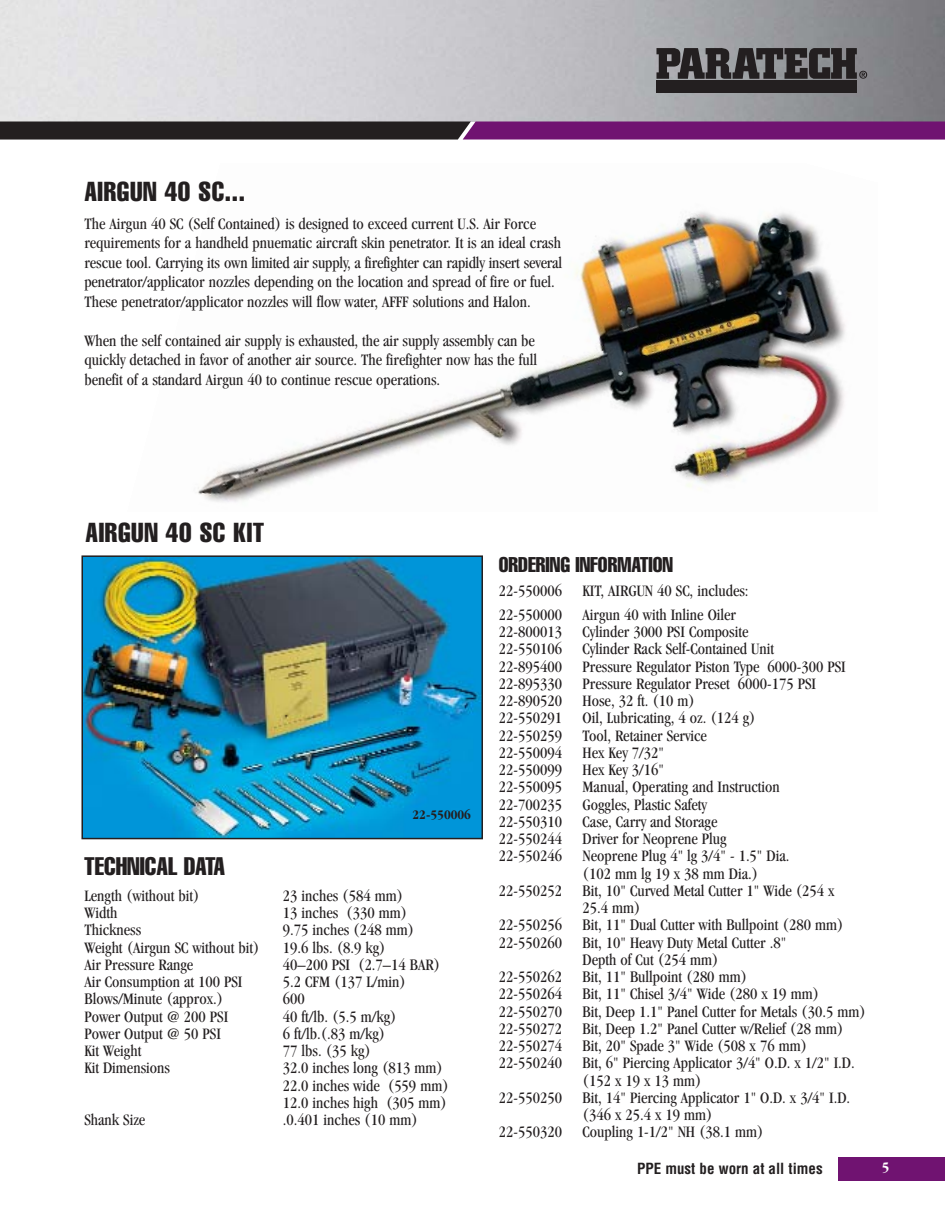
<style>
.page{position:relative;width:945px;height:1215px;background:#fff}
.page>*{position:absolute;margin:0;border:0;box-sizing:border-box;transform-origin:0 0}
.t1{font:extra-condensed 27px "Helvetica";letter-spacing:.025em;color:#231f20}
.t2{font:extra-condensed 25.05px "Helvetica";color:#231f20}
.t3{font:extra-condensed 21px "Helvetica";color:#231f20}
.t4{font:condensed 16.5px/19.5px "Garamond";color:#231f20}
.t5{font:700 condensed 15px "Helvetica";color:#231f20}
.t6{font:700 condensed 15px "Garamond";color:#fff}
.t7{font:700 condensed 13.5px "Garamond";color:#231f20}
</style>
<div class="page">
<img style="left:0;top:0;width:945px;height:122px">
<img style="left:198px;top:211px;width:648px;height:291px">
<div style="left:855px;top:1157px;width:90px;height:24px;background:#701371"></div>
<div style="left:838px;top:1157px;width:95px;height:24px;background:#701371"></div>
<svg style="left:0;top:122px;width:945px;height:18px;background:#4f1f4e"></svg>
<div style="left:656px;top:80px;width:201px;height:13px;background:#231f20"></div>
<svg style="left:656px;top:48px;width:211px;height:31px;background:#4a484a"></svg>
<img style="left:84px;top:558px;width:396px;height:278px">
<div style="left:81px;top:555px;width:402px;height:284px;border:2px solid #231f20"></div>
<h1 class="t1" style="left:84px;top:181px;width:162px">AIRGUN 40 SC...</h1>
<p class="t4" style="left:84px;top:215px;width:479px">The Airgun 40 SC (Self Contained) is designed to exceed current U.S. Air Force requirements for a handheld pnuematic aircraft skin penetrator. It is an ideal crash rescue tool. Carrying its own limited air supply, a firefighter can rapidly insert several penetrator/applicator nozzles depending on the location and spread of fire or fuel.<br>These penetrator/applicator nozzles will flow water, AFFF solutions and Halon.</p>
<p class="t4" style="left:84px;top:332px;width:454px">When the self contained air supply is exhausted, the air supply assembly can be quickly detached in favor of another air source. The firefighter now has the full benefit of a standard Airgun 40 to continue rescue operations.</p>
<h1 class="t1" style="left:86px;top:523px;width:180px">AIRGUN 40 SC KIT</h1>
<h2 class="t2" style="left:84px;top:857px;width:142px">TECHNICAL DATA</h2>
<p class="t7" style="left:413px;top:810px;width:60px">22-550006</p>
<p class="t4" style="left:84px;top:887px;width:117px">Length (without bit)</p>
<p class="t4" style="left:283px;top:887px;width:122px">23 inches (584 mm)</p>
<p class="t4" style="left:84px;top:905px;width:34px">Width</p>
<p class="t4" style="left:283px;top:905px;width:126px">13 inches (330 mm)</p>
<p class="t4" style="left:84px;top:922px;width:58px">Thickness</p>
<p class="t4" style="left:283px;top:922px;width:133px">9.75 inches (248 mm)</p>
<p class="t4" style="left:84px;top:939px;width:177px">Weight (Airgun SC without bit)</p>
<p class="t4" style="left:283px;top:939px;width:104px">19.6 lbs. (8.9 kg)</p>
<p class="t4" style="left:84px;top:956px;width:110px">Air Pressure Range</p>
<p class="t4" style="left:283px;top:956px;width:159px">40–200 PSI (2.7–14 BAR)</p>
<p class="t4" style="left:84px;top:974px;width:160px">Air Consumption at 100 PSI</p>
<p class="t4" style="left:283px;top:974px;width:124px">5.2 CFM (137 L/min)</p>
<p class="t4" style="left:84px;top:991px;width:140px">Blows/Minute (approx.)</p>
<p class="t4" style="left:283px;top:991px;width:23px">600</p>
<p class="t4" style="left:84px;top:1008px;width:145px">Power Output @ 200 PSI</p>
<p class="t4" style="left:283px;top:1008px;width:115px">40 ft/lb. (5.5 m/kg)</p>
<p class="t4" style="left:84px;top:1025px;width:138px">Power Output @ 50 PSI</p>
<p class="t4" style="left:283px;top:1025px;width:104px">6 ft/lb.(.83 m/kg)</p>
<p class="t4" style="left:84px;top:1043px;width:58px">Kit Weight</p>
<p class="t4" style="left:283px;top:1043px;width:90px">77 lbs. (35 kg)</p>
<p class="t4" style="left:84px;top:1060px;width:87px">Kit Dimensions</p>
<p class="t4" style="left:283px;top:1061px;width:167px;line-height:17.2px">32.0 inches long (813 mm)<br>22.0 inches wide (559 mm)<br>12.0 inches high (305 mm)</p>
<p class="t4" style="left:84px;top:1112px;width:62px">Shank Size</p>
<p class="t4" style="left:283px;top:1112px;width:136px">.0.401 inches (10 mm)</p>
<p class="t3" style="left:499px;top:557px;width:176px">ORDERING INFORMATION</p>
<p class="t4" style="left:499px;top:580px;width:251px;line-height:24px">22-550006 KIT, AIRGUN 40 SC, includes:<br>22-550000 Airgun 40 with Inline Oiler</p>
<p class="t4" style="left:499px;top:623px;width:251px">22-800013 Cylinder 3000 PSI Composite</p>
<p class="t4" style="left:499px;top:641px;width:277px">22-550106 Cylinder Rack Self-Contained Unit</p>
<p class="t4" style="left:499px;top:658px;width:348px">22-895400 Pressure Regulator Piston Type 6000-300 PSI</p>
<p class="t4" style="left:499px;top:675px;width:319px">22-895330 Pressure Regulator Preset 6000-175 PSI</p>
<p class="t4" style="left:499px;top:692px;width:198px">22-890520 Hose, 32 ft. (10 m)</p>
<p class="t4" style="left:499px;top:710px;width:258px">22-550291 Oil, Lubricating, 4 oz. (124 g)</p>
<p class="t4" style="left:499px;top:727px;width:210px">22-550259 Tool, Retainer Service</p>
<p class="t4" style="left:499px;top:744px;width:167px">22-550094 Hex Key 7/32"</p>
<p class="t4" style="left:499px;top:761px;width:167px">22-550099 Hex Key 3/16"</p>
<p class="t4" style="left:499px;top:779px;width:282px">22-550095 Manual, Operating and Instruction</p>
<p class="t4" style="left:499px;top:796px;width:210px">22-700235 Goggles, Plastic Safety</p>
<p class="t4" style="left:499px;top:813px;width:220px">22-550310 Case, Carry and Storage</p>
<p class="t4" style="left:499px;top:830px;width:229px">22-550244 Driver for Neoprene Plug</p>
<p class="t4" style="left:499px;top:848px;width:292px">22-550246 Neoprene Plug 4" lg 3/4" - 1.5" Dia.</p>
<p class="t4" style="left:583px;top:865px;width:177px">(102 mm lg 19 x 38 mm Dia.)</p>
<p class="t4" style="left:499px;top:882px;width:337px">22-550252 Bit, 10" Curved Metal Cutter 1" Wide (254 x</p>
<p class="t4" style="left:583px;top:899px;width:60px">25.4 mm)</p>
<p class="t4" style="left:499px;top:917px;width:346px">22-550256 Bit, 11" Dual Cutter with Bullpoint (280 mm)</p>
<p class="t4" style="left:499px;top:934px;width:289px">22-550260 Bit, 10" Heavy Duty Metal Cutter .8"</p>
<p class="t4" style="left:583px;top:951px;width:138px">Depth of Cut (254 mm)</p>
<p class="t4" style="left:499px;top:968px;width:250px">22-550262 Bit, 11" Bullpoint (280 mm)</p>
<p class="t4" style="left:499px;top:986px;width:322px">22-550264 Bit, 11" Chisel 3/4" Wide (280 x 19 mm)</p>
<p class="t4" style="left:499px;top:1003px;width:369px">22-550270 Bit, Deep 1.1" Panel Cutter for Metals (30.5 mm)</p>
<p class="t4" style="left:499px;top:1020px;width:346px">22-550272 Bit, Deep 1.2" Panel Cutter w/Relief (28 mm)</p>
<p class="t4" style="left:499px;top:1037px;width:310px">22-550274 Bit, 20" Spade 3" Wide (508 x 76 mm)</p>
<p class="t4" style="left:499px;top:1055px;width:357px">22-550240 Bit, 6" Piercing Applicator 3/4" O.D. x 1/2" I.D.</p>
<p class="t4" style="left:583px;top:1072px;width:121px">(152 x 19 x 13 mm)</p>
<p class="t4" style="left:499px;top:1089px;width:353px">22-550250 Bit, 14" Piercing Applicator 1" O.D. x 3/4" I.D.</p>
<p class="t4" style="left:583px;top:1106px;width:132px">(346 x 25.4 x 19 mm)</p>
<p class="t4" style="left:499px;top:1124px;width:266px">22-550320 Coupling 1-1/2" NH (38.1 mm)</p>
<p class="t5" style="left:637px;top:1162px;width:187px">PPE must be worn at all times</p>
<p class="t6" style="left:882px;top:1162px;width:25px">5 5</p>
</div>
